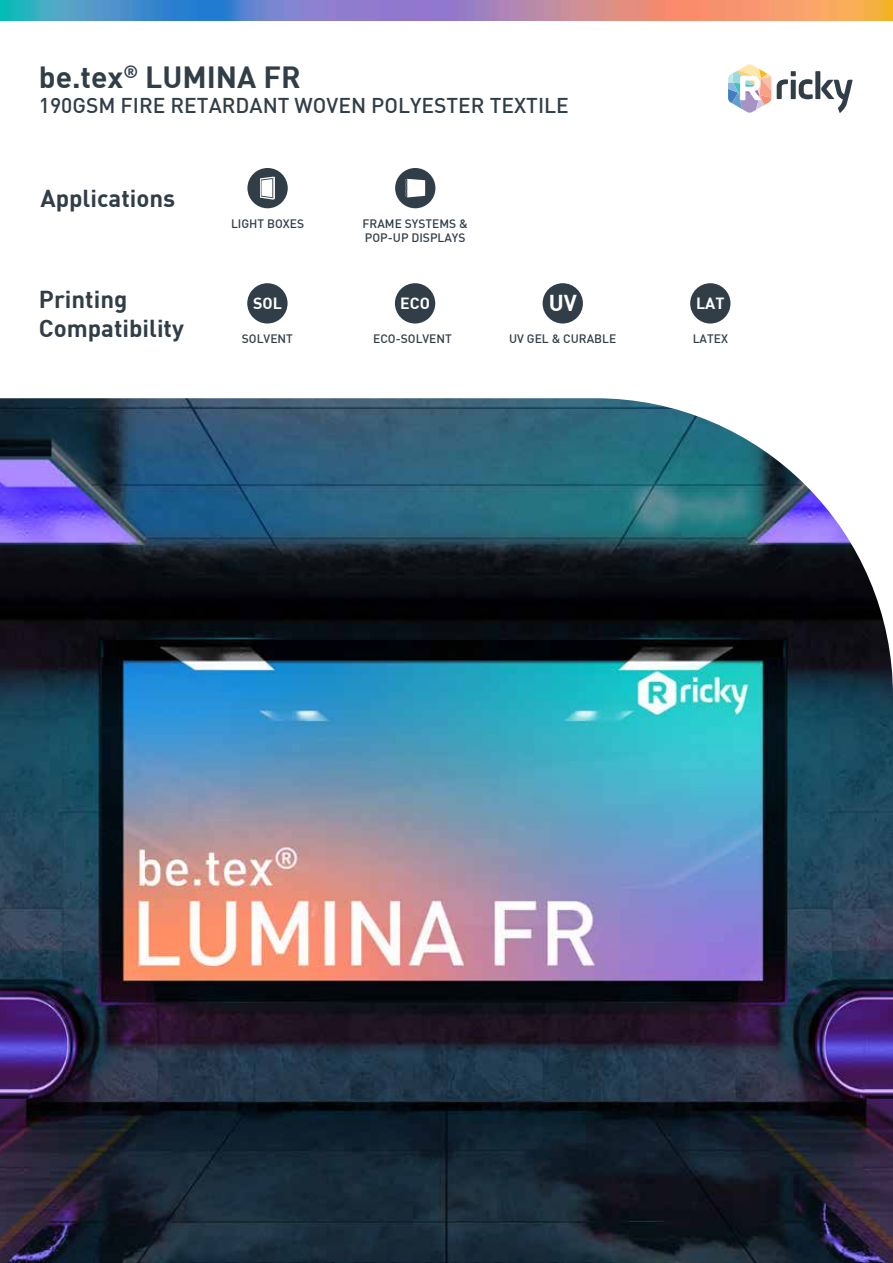
<style>
.page{position:relative;width:893px;height:1263px;background:#fff}
.page>*{position:absolute;margin:0;border:0;box-sizing:border-box;transform-origin:0 0}
.t1{font:700 30px "DIN";color:#313e48}
.t2{font:700 24px/28.8px "DIN";color:#313e48}
.t3{font:700 22.5px "DIN";color:#fff}
.t4{font:500 21px "DIN";color:#313e48}
.t5{font:700 15.9px "DIN";color:#fff}
.t6{font:500 12px/14.4px "DIN";color:#313e48}
</style>
<div class="page">
<img style="left:0;top:0;width:893px;height:21px">
<svg style="left:728px;top:64px;width:43px;height:49px"></svg>
<div style="left:815px;top:71px;width:5px;height:28px;background:#313e48"></div>
<svg style="left:777px;top:71px;width:36px;height:28px"></svg>
<svg style="left:821px;top:80px;width:32px;height:33px"></svg>
<div style="left:247px;top:168px;width:41px;height:40px;background:#313e48;border-radius:50%"></div>
<svg style="left:260px;top:177px;width:15px;height:23px"></svg>
<img style="left:0;top:398px;width:893px;height:865px">
<div style="left:247px;top:283px;width:41px;height:40px;background:#313e48;border-radius:50%"></div>
<div style="left:395px;top:283px;width:40px;height:40px;background:#313e48;border-radius:50%"></div>
<div style="left:690px;top:283px;width:40px;height:40px;background:#313e48;border-radius:50%"></div>
<div style="left:543px;top:283px;width:40px;height:40px;background:#313e48;border-radius:50%"></div>
<div style="left:395px;top:168px;width:40px;height:40px;background:#313e48;border-radius:50%"></div>
<svg style="left:405px;top:179px;width:20px;height:18px"></svg>
<h1 class="t1" style="left:39px;top:62px;width:263px">be.tex<sup>®</sup> LUMINA FR</h1>
<h3 class="t4" style="left:39px;top:96px;width:532px">190GSM FIRE RETARDANT WOVEN POLYESTER TEXTILE</h3>
<h2 class="t2" style="left:40px;top:185px;width:136px">Applications</h2>
<p class="t6" style="left:231px;top:217px;width:75px">LIGHT BOXES</p>
<h2 class="t2" style="left:39px;top:286px;width:146px">Printing<br>Compatibility</h2>
<h3 class="t5" style="left:253px;top:296px;width:30px">SOL</h3>
<p class="t6" style="left:242px;top:332px;width:53px">SOLVENT</p>
<p class="t6" style="left:363px;top:217px;width:107px">FRAME SYSTEMS &amp;<br>POP-UP DISPLAYS</p>
<h3 class="t5" style="left:400px;top:296px;width:31px">ECO</h3>
<p class="t6" style="left:373px;top:332px;width:80px">ECO-SOLVENT</p>
<h3 class="t3" style="left:549px;top:292px;width:30px">UV</h3>
<p class="t6" style="left:509px;top:332px;width:109px">UV GEL &amp; CURABLE</p>
<h3 class="t5" style="left:696px;top:296px;width:30px">LAT</h3>
<p class="t6" style="left:693px;top:332px;width:37px">LATEX</p>
</div>
